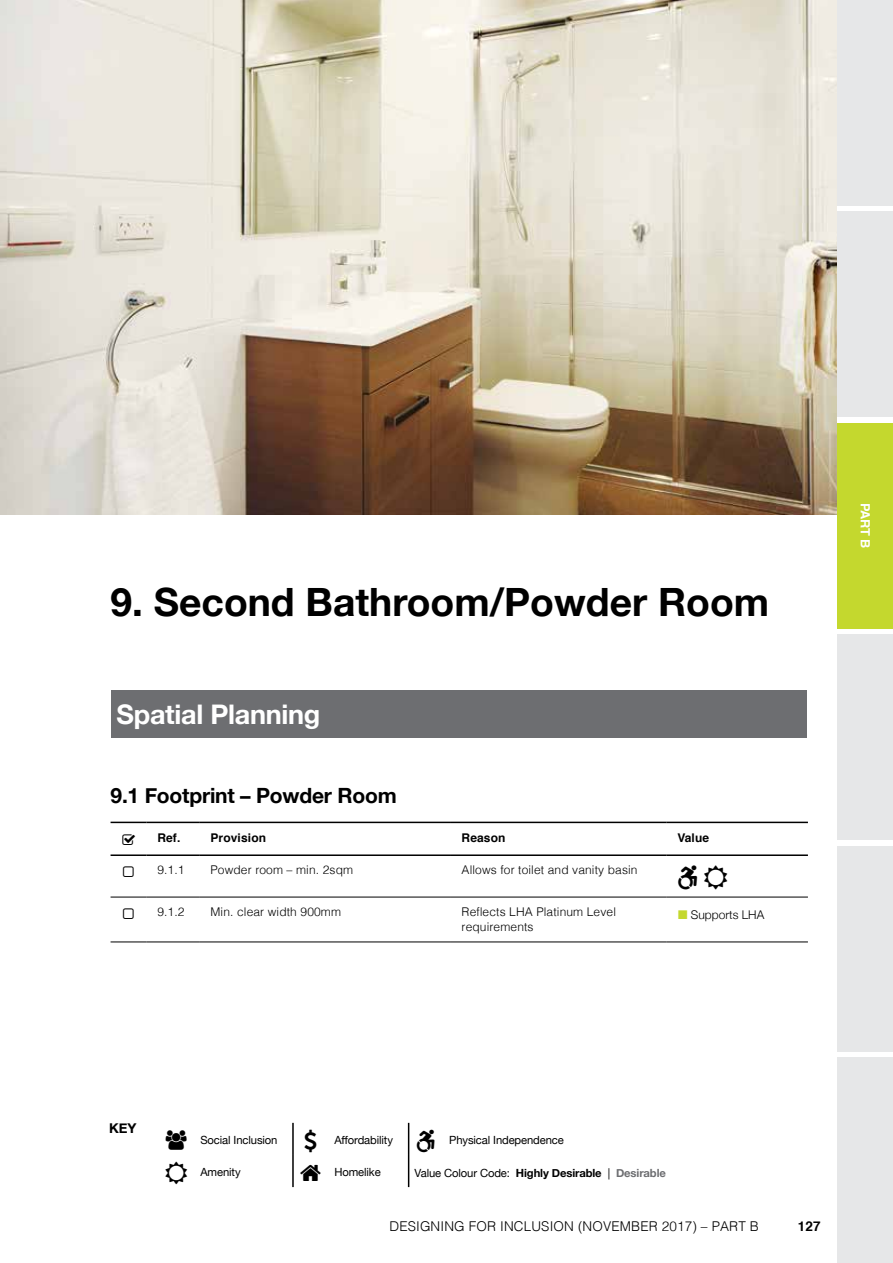
<style>
.page{position:relative;width:893px;height:1263px;background:#fff}
.page>*{position:absolute;margin:0;border:0;box-sizing:border-box;transform-origin:0 0}
.t1{font:700 39px "Helvetica Neue";color:#000}
.t2{font:700 27px "Helvetica Neue";letter-spacing:-.01em;color:#fff}
.t3{font:700 21px "Helvetica Neue";letter-spacing:-.01em;color:#000}
.t4{font:300 13.5px "Helvetica";letter-spacing:.01em;color:#000}
.t5{font:700 13.5px "Helvetica";color:#000}
.t6{font:700 13.5px "Helvetica Neue";color:#000}
.t7{font:700 12.75px "Helvetica";color:#fff}
.t8{font:300 12px/15px "Helvetica";letter-spacing:.01em;color:#000}
.t9{font:700 12px "Helvetica";letter-spacing:.01em;color:#000}
.t10{font:300 12px "Helvetica Neue";color:#000}
.t11{font:11.25px "Helvetica Neue";letter-spacing:-.01em;color:#000}
.s1{font-weight:700}
.s2{font-weight:700;color:#6d6e71}
</style>
<div class="page">
<div style="left:111px;top:690px;width:695px;height:48px;background:#6d6e71"></div>
<hr style="left:147px;top:854px;width:53px;height:2px;background:#000">
<hr style="left:200px;top:854px;width:251px;height:2px;background:#000">
<hr style="left:451px;top:854px;width:216px;height:2px;background:#000">
<hr style="left:667px;top:854px;width:141px;height:2px;background:#000">
<hr style="left:147px;top:897px;width:53px;height:1px;background:#000">
<hr style="left:200px;top:897px;width:251px;height:1px;background:#000">
<hr style="left:451px;top:897px;width:216px;height:1px;background:#000">
<hr style="left:667px;top:897px;width:141px;height:1px;background:#000">
<hr style="left:147px;top:941px;width:53px;height:1px;background:#000">
<hr style="left:200px;top:941px;width:251px;height:1px;background:#000">
<hr style="left:451px;top:941px;width:216px;height:1px;background:#000">
<hr style="left:667px;top:941px;width:141px;height:1px;background:#000">
<hr style="left:111px;top:822px;width:36px;height:1px;background:#000">
<hr style="left:111px;top:854px;width:36px;height:2px;background:#000">
<hr style="left:147px;top:822px;width:53px;height:1px;background:#000">
<hr style="left:200px;top:822px;width:251px;height:1px;background:#000">
<hr style="left:451px;top:822px;width:216px;height:1px;background:#000">
<hr style="left:667px;top:822px;width:141px;height:1px;background:#000">
<hr style="left:111px;top:897px;width:36px;height:1px;background:#000">
<hr style="left:111px;top:941px;width:36px;height:1px;background:#000">
<img style="left:0;top:0;width:838px;height:514px">
<hr style="left:292px;top:1123px;width:2px;height:32px;background:#000">
<hr style="left:408px;top:1123px;width:1px;height:32px;background:#000">
<hr style="left:292px;top:1155px;width:2px;height:32px;background:#000">
<hr style="left:408px;top:1155px;width:1px;height:32px;background:#000">
<svg style="left:838px;top:205px;width:55px;height:853px"></svg>
<div style="left:838px;top:423px;width:55px;height:205px;background:#c4d82e"></div>
<div style="left:838px;top:1058px;width:55px;height:205px;background:#e6e7e8"></div>
<div style="left:838px;top:0;width:55px;height:205px;background:#e6e7e8"></div>
<div style="left:838px;top:212px;width:55px;height:205px;background:#e6e7e8"></div>
<div style="left:838px;top:846px;width:55px;height:205px;background:#e6e7e8"></div>
<div style="left:838px;top:635px;width:55px;height:205px;background:#e6e7e8"></div>
<h1 class="t1" style="left:111px;top:572px;width:660px">9. Second Bathroom/Powder Room</h1>
<h2 class="t2" style="left:117px;top:693px;width:205px">Spatial Planning</h2>
<h3 class="t3" style="left:111px;top:779px;width:288px">9.1 Footprint – Powder Room</h3>
<p class="t9" style="left:157px;top:828px;width:25px">Ref.</p>
<p class="t9" style="left:210px;top:828px;width:57px">Provision</p>
<p class="t9" style="left:462px;top:828px;width:45px">Reason</p>
<p class="t9" style="left:677px;top:828px;width:33px">Value</p>
<p class="t8" style="left:157px;top:862px;width:29px">9.1.1</p>
<p class="t8" style="left:210px;top:862px;width:144px">Powder room – min. 2sqm</p>
<p class="t8" style="left:462px;top:862px;width:178px">Allows for toilet and vanity basin</p>
<p class="t8" style="left:157px;top:904px;width:29px">9.1.2</p>
<p class="t8" style="left:210px;top:904px;width:132px">Min. clear width 900mm</p>
<p class="t8" style="left:462px;top:904px;width:156px">Reflects LHA Platinum Level requirements</p>
<p class="t10" style="left:691px;top:905px;width:75px">Supports LHA</p>
<p class="t7" style="left:876px;top:503px;width:47px;rotate:90deg">PART B</p>
<p class="t6" style="left:109px;top:1117px;width:29px">KEY</p>
<p class="t11" style="left:200px;top:1132px;width:79px">Social Inclusion</p>
<p class="t11" style="left:334px;top:1132px;width:60px">Affordability</p>
<p class="t11" style="left:449px;top:1132px;width:116px">Physical Independence</p>
<p class="t11" style="left:200px;top:1164px;width:42px">Amenity</p>
<p class="t11" style="left:334px;top:1164px;width:48px">Homelike</p>
<p class="t11" style="left:415px;top:1164px;width:253px">Value Colour Code: <span class="s1">Highly Desirable</span> | <span class="s2">Desirable</span></p>
<p class="t4" style="left:389px;top:1214px;width:371px">DESIGNING FOR INCLUSION (NOVEMBER 2017) – PART B</p>
<p class="t5" style="left:798px;top:1215px;width:24px">127</p>
</div>
